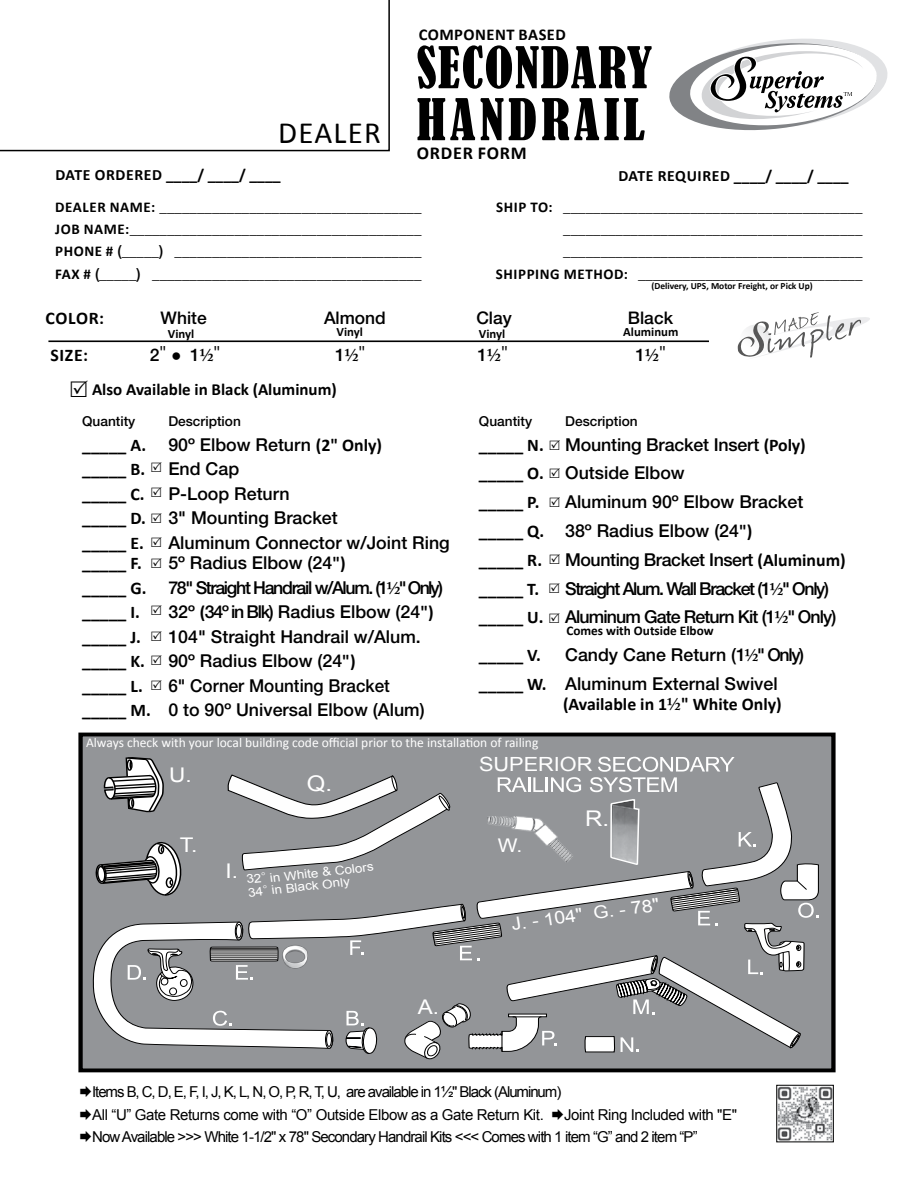
<style>
.page{position:relative;width:918px;height:1188px;background:#fff}
.page>*{position:absolute;margin:0;border:0;box-sizing:border-box;transform-origin:0 0}
.t1{font:condensed 53.4px/51.9px "Bernard";letter-spacing:.025em;color:#000}
.t2{font:30.9px "Calibri";letter-spacing:.04em;color:#000}
.t3{font:21.6px "Arial";color:#fff;scale:1.11 1}
.t4{font:20.25px "Arial";color:#fff;scale:1.11 1}
.t5{font:19.5px "Arial";color:#fff;scale:1.11 1}
.t6{font:18.9px "Arial";color:#fff;scale:1.11 1}
.t7{font:700 18.15px "Calibri";letter-spacing:.04em;color:#000}
.t8{font:500 17.85px/28.8px "Helvetica Neue";color:#000}
.t9{font:700 17.85px/24.5px "Calibri";color:#000}
.t10{font:500 17.85px/24.5px "Helvetica Neue";letter-spacing:-.075em;color:#000}
.t11{font:500 17.85px/24.5px "Helvetica Neue";color:#000;scale:.96 1}
.t12{font:500 17.85px "Helvetica Neue";letter-spacing:-.025em;color:#000}
.t13{font:17.55px "Arial";color:#fff;scale:1.11 1}
.t14{font:500 17.4px "Helvetica Neue";color:#000}
.t15{font:700 16.95px "Calibri";color:#000}
.t16{font:700 16.5px "Calibri";letter-spacing:.03em;color:#000}
.t17{font:700 15.75px "Calibri";letter-spacing:.04em;color:#000}
.t18{font:500 15px/22.5px "Helvetica Neue";color:#000;text-align:justify}
.t19{font:15px/22.5px "Arial";letter-spacing:-.025em;color:#000}
.t20{font:15px/22.5px "Arial";letter-spacing:-.06em;color:#000}
.t21{font:500 13.65px "Helvetica Neue";color:#000}
.t22{font:13.5px "Calibri";color:#fff}
.t23{font:700 13.2px "Calibri";color:#000}
.t24{font:700 12.75px "Calibri";color:#000}
.t25{font:12.15px/12.5px "Arial";color:#fff;scale:1.11 1}
.t26{font:700 9.45px "Calibri";color:#000}
.s1{font-family:"Calibri";font-weight:700}
.s2{font-family:"Arial";font-weight:700;font-style:italic}
.s3{font-family:"Adobe Caslon Pro";font-weight:600;font-size:18px}
.s4{font-family:"Helvetica Neue";font-weight:500}
.s5{font-family:"Adobe Caslon Pro";font-weight:600}
</style>
<div class="page">
<div style="left:81px;top:735px;width:752px;height:335px;background:#939598"></div>
<div style="left:79px;top:732px;width:756px;height:340px;border:4px solid #000"></div>
<svg style="left:92px;top:756px;width:727px;height:304px"></svg>
<svg style="left:0;top:0;width:390px;height:151px"></svg>
<svg style="left:669px;top:39px;width:218px;height:91px"></svg>
<hr style="left:48px;top:340px;width:661px;height:2px;background:#000">
<img style="left:778px;top:1087px;width:54px;height:53px">
<div style="left:776px;top:1085px;width:58px;height:57px;border:1px solid #000"></div>
<img style="left:277px;top:942px;width:38px;height:28px">
<svg style="left:737px;top:312px;width:133px;height:46px"></svg>
<h2 class="t2" style="left:278px;top:113px;width:104px">DEALER</h2>
<p class="t16" style="left:419px;top:23px;width:149px">COMPONENT BASED</p>
<h1 class="t1" style="left:416px;top:43px;width:237px">SECONDARY<br>HANDRAIL</h1>
<p class="t7" style="left:417px;top:141px;width:111px">ORDER FORM</p>
<p class="t17" style="left:55px;top:165px;width:227px">DATE ORDERED ____/ ____/ ____</p>
<p class="t17" style="left:618px;top:165px;width:232px">DATE REQUIRED ____/ ____/ ____</p>
<p class="t18" style="left:55px;top:195px;width:368px"><span class="s1">DEALER NAME:</span> ___________________________________ <span class="s1">JOB NAME:</span>_______________________________________ <span class="s1">PHONE #</span> (_____) _________________________________ <span class="s1">FAX #</span> (_____) ____________________________________</p>
<p class="t18" style="left:496px;top:195px;width:368px;text-align:right"><span class="s1">SHIP TO:</span> ________________________________________ ________________________________________ ________________________________________ <span class="s1">SHIPPING METHOD:</span> ______________________________</p>
<p class="t26" style="left:651px;top:280px;width:163px">(Delivery, UPS, Motor Freight, or Pick Up)</p>
<p class="t9" style="left:45px;top:306px;width:60px">COLOR:</p>
<p class="t14" style="left:161px;top:307px;width:48px">White</p>
<p class="t14" style="left:324px;top:307px;width:63px">Almond</p>
<p class="t14" style="left:476px;top:307px;width:37px">Clay</p>
<p class="t14" style="left:628px;top:307px;width:47px">Black</p>
<p class="t9" style="left:50px;top:343px;width:39px">SIZE:</p>
<p class="t14" style="left:150px;top:344px;width:72px">2<sup>"</sup> <span class="s2">●</span> 1<span class="s3">½</span><sup>"</sup></p>
<p class="t14" style="left:335px;top:344px;width:32px">1<span class="s3">½</span><sup>"</sup></p>
<p class="t14" style="left:478px;top:344px;width:32px">1<span class="s3">½</span><sup>"</sup></p>
<p class="t14" style="left:635px;top:344px;width:32px">1<span class="s3">½</span><sup>"</sup></p>
<p class="t24" style="left:168px;top:325px;width:28px">Vinyl</p>
<p class="t24" style="left:337px;top:324px;width:28px">Vinyl</p>
<p class="t24" style="left:479px;top:325px;width:28px">Vinyl</p>
<p class="t24" style="left:623px;top:324px;width:57px">Aluminum</p>
<p class="t15" style="left:92px;top:378px;width:246px">Also Available in Black (Aluminum)</p>
<p class="t21" style="left:82px;top:413px;width:55px">Quantity</p>
<p class="t21" style="left:168px;top:413px;width:74px">Description</p>
<p class="t9" style="left:82px;top:432px;width:302px">_____ A. <span class="s4">90º Elbow Return</span> (2" Only) _____ B.</p>
<p class="t8" style="left:168px;top:454px;width:72px">End Cap</p>
<p class="t9" style="left:82px;top:481px;width:64px">_____ C.</p>
<p class="t8" style="left:168px;top:479px;width:123px">P-Loop Return</p>
<p class="t9" style="left:82px;top:506px;width:65px">_____ D.</p>
<p class="t8" style="left:168px;top:503px;width:171px">3" Mounting Bracket</p>
<p class="t9" style="left:82px;top:530px;width:63px">_____ E.</p>
<p class="t8" style="left:168px;top:528px;width:283px">Aluminum Connector w/Joint Ring</p>
<p class="t9" style="left:82px;top:551px;width:61px">_____ F.</p>
<p class="t10" style="left:82px;top:551px;width:362px;text-indent:86px">5º Radius Elbow (24<span class="s1">")<br>_____ G.</span> 78" Straight Handrail w/Alum. (1<span class="s5">½</span>" Only)</p>
<p class="t9" style="left:82px;top:600px;width:59px">_____ I.</p>
<p class="t8" style="left:168px;top:598px;width:267px">32º <span class="s1">(</span>34º in Blk) Radius Elbow (24<span class="s1">")</span></p>
<p class="t9" style="left:82px;top:625px;width:60px">_____ J.</p>
<p class="t8" style="left:168px;top:622px;width:254px">104" Straight Handrail w/Alum.</p>
<p class="t9" style="left:82px;top:649px;width:64px">_____ K.</p>
<p class="t8" style="left:168px;top:647px;width:189px">90º Radius Elbow (24<span class="s1">")</span></p>
<p class="t9" style="left:82px;top:674px;width:62px">_____ L.</p>
<p class="t11" style="left:82px;top:673px;width:358px;text-indent:86px">6" Corner Mounting Bracket <span class="s1">_____ M.</span> 0 to 90º Universal Elbow (Alum)</p>
<p class="t21" style="left:479px;top:413px;width:55px">Quantity</p>
<p class="t21" style="left:565px;top:413px;width:74px">Description</p>
<p class="t8" style="left:479px;top:430px;width:328px"><span class="s1">_____ N.</span> Mounting Bracket Insert <span class="s1">(Poly) _____ O.</span> Outside Elbow</p>
<p class="t9" style="left:479px;top:490px;width:62px">_____ P.</p>
<p class="t8" style="left:479px;top:487px;width:326px;text-indent:86px">Aluminum 90º Elbow Bracket <span class="s1">_____ Q.</span> 38º Radius Elbow (24<span class="s1">")</span></p>
<p class="t9" style="left:479px;top:548px;width:65px">_____ R.</p>
<p class="t12" style="left:565px;top:549px;width:282px">Mounting Bracket Insert <span class="s1">(Aluminum)</span></p>
<p class="t9" style="left:479px;top:577px;width:62px">_____ T.</p>
<p class="t10" style="left:479px;top:574px;width:359px;line-height:28.8px;text-indent:86px">Straight Alum. Wall Bracket (1<span class="s5">½</span>" Only) <span class="s1">_____ U.</span> Aluminum Gate Return Kit (1<span class="s5">½</span>" Only)</p>
<p class="t9" style="left:479px;top:643px;width:63px">_____ V.</p>
<p class="t23" style="left:566px;top:622px;width:149px">Comes with Outside Elbow</p>
<p class="t8" style="left:479px;top:640px;width:327px;text-indent:86px">Candy Cane Return (1<span class="s5">½</span>" Only) <span class="s1">_____ W.</span> Aluminum External Swivel</p>
<p class="t9" style="left:563px;top:692px;width:220px">(Available in 1<span class="s5">½</span>" White Only)</p>
<p class="t22" style="left:86px;top:734px;width:454px">Always check with your local building code official prior to the installation of railing</p>
<h3 class="t4" style="left:169px;top:762px;width:22px">U.</h3>
<h3 class="t3" style="left:307px;top:770px;width:24px">Q.</h3>
<h3 class="t5" style="left:479px;top:752px;width:104px">SUPERIOR</h3>
<h3 class="t3" style="left:585px;top:804px;width:23px">R.</h3>
<h3 class="t4" style="left:180px;top:832px;width:17px">T.</h3>
<p class="t6" style="left:498px;top:833px;width:24px">W.</p>
<h3 class="t4" style="left:225px;top:858px;width:13px">I.</h3>
<p class="t25" style="left:246px;top:874px;width:117px;rotate:-6deg">32◦ in White &amp; Colors<br>34◦ in Black Only</p>
<h3 class="t4" style="left:418px;top:994px;width:21px">A.</h3>
<p class="t13" style="left:510px;top:913px;width:136px;rotate:-8deg">J. - 104" G. - 78"</p>
<p class="t19" style="left:92px;top:1081px;width:471px">Items B, C, D, E, F, I, J, K, L, N, O, P, R, T, U, are available in 1½" Black (Aluminum)<br>All “U” Gate Returns come with “O” Outside Elbow as a Gate Return Kit.</p>
<p class="t20" style="left:92px;top:1104px;width:647px;text-indent:472px">Joint Ring Included with "E"<br>Now Available &gt;&gt;&gt; White 1-1/2" x 78" Secondary Handrail Kits &lt;&lt;&lt; Comes with 1 item “G” and 2 item “P”</p>
</div>
